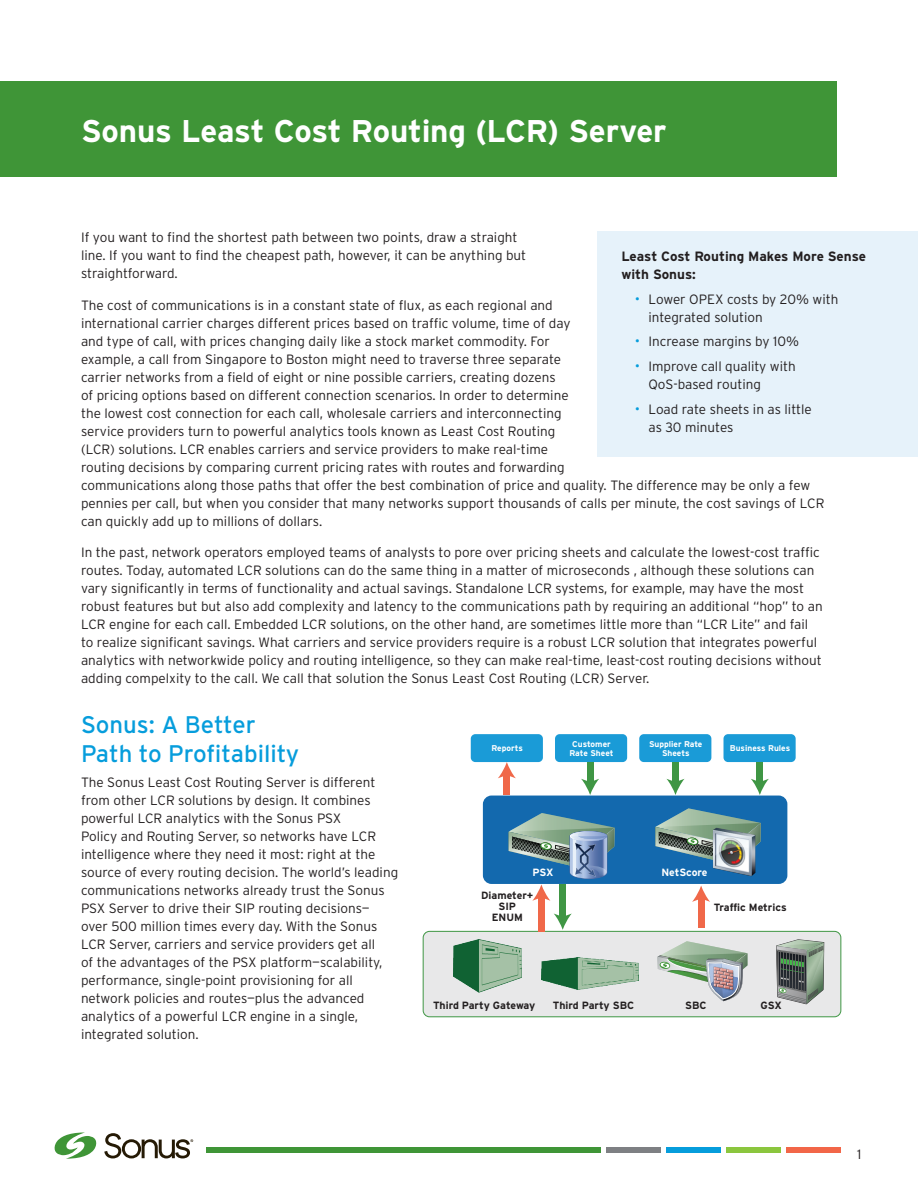
<style>
.page{position:relative;width:918px;height:1188px;background:#fff}
.page>*{position:absolute;margin:0;border:0;box-sizing:border-box;transform-origin:0 0}
.MAIN_HEADER{font:700 31.35px "Interstate";letter-spacing:-.005em;color:#fff}
.NewTemp_Header{font:24px/28.8px "Interstate";color:#069ddc}
.t1{font:300 13.5px/18px "Interstate";color:#231f20}
.NewTemp_Bullets{font:700 13.5px/18px "Interstate";color:#231f20}
.t2{font:700 10.5px/10.8px "Interstate";color:#231f20;text-align:center}
.t3{font:700 10.5px "Interstate";letter-spacing:-.01em;color:#fff}
.t4{font:700 8.4px/9.6px "Interstate";color:#fff;text-align:center}
.s1{font-size:14.25px;color:#069ddc}
</style>
<div class="page">
<div style="left:607px;top:1148px;width:54px;height:5px;background:#7e8083"></div>
<div style="left:206px;top:1148px;width:395px;height:5px;background:#3f9537"></div>
<div style="left:667px;top:1148px;width:54px;height:5px;background:#069ddc"></div>
<div style="left:727px;top:1148px;width:54px;height:5px;background:#8bc63e"></div>
<div style="left:787px;top:1148px;width:54px;height:5px;background:#f26648"></div>
<svg style="left:55px;top:1132px;width:42px;height:27px"></svg>
<svg style="left:104px;top:1133px;width:89px;height:25px"></svg>
<div style="left:0;top:81px;width:837px;height:96px;background:#3f9537"></div>
<div style="left:597px;top:231px;width:321px;height:226px;background:#e6f2fa"></div>
<div style="left:423px;top:931px;width:418px;height:86px;background:#e8e8e9;border-radius:6px"></div>
<div style="left:423px;top:931px;width:418px;height:86px;border:1px solid #3f9644;border-radius:6px"></div>
<div style="left:483px;top:796px;width:304px;height:88px;background:#1369ae;border-radius:9px"></div>
<svg style="left:655px;top:808px;width:106px;height:57px"></svg>
<img style="left:713px;top:828px;width:42px;height:48px">
<div style="left:471px;top:734px;width:72px;height:28px;background:#1a9bd7;border-radius:5px"></div>
<div style="left:555px;top:734px;width:72px;height:28px;background:#1a9bd7;border-radius:5px"></div>
<div style="left:639px;top:734px;width:72px;height:28px;background:#1a9bd7;border-radius:5px"></div>
<div style="left:724px;top:734px;width:72px;height:28px;background:#1a9bd7;border-radius:5px"></div>
<div style="left:672px;top:762px;width:7px;height:18px;background:#3f9644"></div>
<svg style="left:666px;top:779px;width:19px;height:16px"></svg>
<div style="left:587px;top:762px;width:6px;height:18px;background:#3f9644"></div>
<svg style="left:581px;top:779px;width:18px;height:16px"></svg>
<div style="left:698px;top:901px;width:6px;height:26px;background:#f06849"></div>
<svg style="left:692px;top:886px;width:18px;height:17px"></svg>
<div style="left:504px;top:777px;width:6px;height:18px;background:#f06849"></div>
<svg style="left:498px;top:762px;width:18px;height:16px"></svg>
<div style="left:560px;top:884px;width:6px;height:31px;background:#3f9644"></div>
<svg style="left:554px;top:914px;width:18px;height:16px"></svg>
<div style="left:538px;top:900px;width:7px;height:31px;background:#f06849"></div>
<svg style="left:509px;top:813px;width:106px;height:88px"></svg>
<div style="left:757px;top:762px;width:6px;height:18px;background:#3f9644"></div>
<svg style="left:751px;top:779px;width:18px;height:16px"></svg>
<svg style="left:776px;top:940px;width:48px;height:64px;background:#7c8a7f"></svg>
<img style="left:453px;top:939px;width:68px;height:54px">
<img style="left:541px;top:958px;width:98px;height:31px">
<img style="left:657px;top:941px;width:91px;height:60px">
<p class="MAIN_HEADER" style="left:81px;top:113px;width:587px">Sonus Least Cost Routing (LCR) Server</p>
<p class="t1" style="left:81px;top:228px;width:447px">If you want to find the shortest path between two points, draw a straight line. If you want to find the cheapest path, however, it can be anything but straightforward.</p>
<p class="t1" style="left:81px;top:296px;width:745px">The cost of communications is in a constant state of flux, as each regional and<br>international carrier charges different prices based on traffic volume, time of day<br>and type of call, with prices changing daily like a stock market commodity. For<br>example, a call from Singapore to Boston might need to traverse three separate<br>carrier networks from a field of eight or nine possible carriers, creating dozens<br>of pricing options based on different connection scenarios. In order to determine<br>the lowest cost connection for each call, wholesale carriers and interconnecting<br>service providers turn to powerful analytics tools known as Least Cost Routing<br>(LCR) solutions. LCR enables carriers and service providers to make real-time<br>routing decisions by comparing current pricing rates with routes and forwarding<br>communications along those paths that offer the best combination of price and quality. The difference may be only a few pennies per call, but when you consider that many networks support thousands of calls per minute, the cost savings of LCR can quickly add up to millions of dollars.</p>
<p class="t1" style="left:81px;top:543px;width:743px">In the past, network operators employed teams of analysts to pore over pricing sheets and calculate the lowest-cost traffic routes. Today, automated LCR solutions can do the same thing in a matter of microseconds , although these solutions can vary significantly in terms of functionality and actual savings. Standalone LCR systems, for example, may have the most robust features but but also add complexity and latency to the communications path by requiring an additional “hop” to an LCR engine for each call. Embedded LCR solutions, on the other hand, are sometimes little more than “LCR Lite” and fail to realize significant savings. What carriers and service providers require is a robust LCR solution that integrates powerful analytics with networkwide policy and routing intelligence, so they can make real-time, least-cost routing decisions without adding compelxity to the call. We call that solution the Sonus Least Cost Routing (LCR) Server.</p>
<p class="NewTemp_Header" style="left:81px;top:710px;width:220px">Sonus: A Better<br>Path to Profitability</p>
<p class="t1" style="left:81px;top:773px;width:319px">The Sonus Least Cost Routing Server is different from other LCR solutions by design. It combines powerful LCR analytics with the Sonus PSX<br>Policy and Routing Server, so networks have LCR intelligence where they need it most: right at the source of every routing decision. The world’s leading communications networks already trust the Sonus PSX Server to drive their SIP routing decisions— over 500 million times every day. With the Sonus LCR Server, carriers and service providers get all<br>of the advantages of the PSX platform—scalability, performance, single-point provisioning for all network policies and routes—plus the advanced analytics of a powerful LCR engine in a single, integrated solution.</p>
<p class="NewTemp_Bullets" style="left:621px;top:247px;width:246px">Least Cost Routing Makes More Sense with Sonus:</p>
<p class="t1" style="left:648px;top:290px;width:192px;text-indent:-14px"><span class="s1">•</span> Lower OPEX costs by 20% with integrated solution</p>
<p class="t1" style="left:635px;top:332px;width:166px"><span class="s1">•</span> Increase margins by 10%</p>
<p class="t1" style="left:648px;top:357px;width:149px;text-indent:-14px"><span class="s1">•</span> Improve call quality with<br>QoS-based routing</p>
<p class="t1" style="left:648px;top:400px;width:165px;text-indent:-14px"><span class="s1">•</span> Load rate sheets in as little as 30 minutes</p>
<p class="t4" style="left:492px;top:744px;width:33px">Reports</p>
<p class="t4" style="left:570px;top:739px;width:45px">Customer<br>Rate Sheet</p>
<p class="t4" style="left:649px;top:739px;width:55px">Supplier Rate<br>Sheets</p>
<p class="t4" style="left:730px;top:744px;width:62px">Business Rules</p>
<p class="t3" style="left:532px;top:867px;width:23px">PSX</p>
<p class="t3" style="left:661px;top:867px;width:48px">NetScore</p>
<p class="t2" style="left:481px;top:890px;width:54px">Diameter+<br>SIP<br>ENUM</p>
<p class="t2" style="left:714px;top:902px;width:74px">Traffic Metrics</p>
<p class="t2" style="left:433px;top:1000px;width:104px">Third Party Gateway</p>
<p class="t2" style="left:553px;top:1000px;width:83px">Third Party SBC</p>
<p class="t2" style="left:685px;top:1000px;width:23px">SBC</p>
<p class="t2" style="left:761px;top:1000px;width:23px">GSX</p>
<p class="t1" style="left:857px;top:1145px;width:6px">1</p>
</div>
